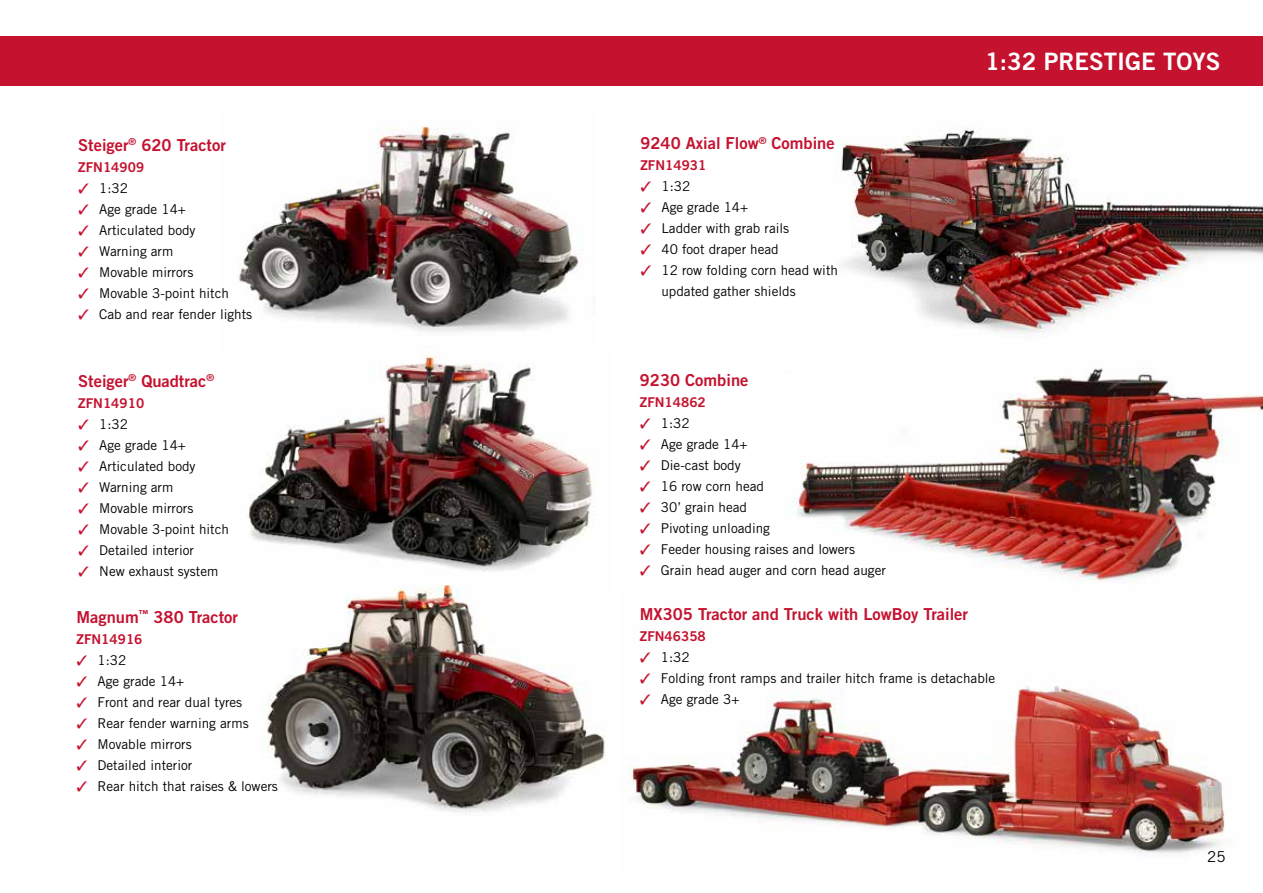
<style>
.page{position:relative;width:1263px;height:893px;background:#fff}
.page>*{position:absolute;margin:0;border:0;box-sizing:border-box;transform-origin:0 0}
.t1{font:24px "Trade Gothic LT Std Bd 2";color:#fff}
.t2{font:16.5px "Trade Gothic LT Std Bd 2";color:#c4122f}
.t3{font:15px "Trade Gothic";color:#000}
.t4{font:13.5px/21px "Trade Gothic LT Std";color:#000}
.t5{font:13.5px "Trade Gothic LT Std Bd 2";color:#c4122f}
.s1{color:#c4122f}
</style>
<div class="page">
<img style="left:627px;top:686px;width:598px;height:167px">
<div style="left:0;top:37px;width:1263px;height:49px;background:#c4122f"></div>
<img style="left:793px;top:368px;width:470px;height:215px">
<img style="left:841px;top:128px;width:422px;height:206px">
<img style="left:237px;top:126px;width:346px;height:221px">
<img style="left:267px;top:585px;width:339px;height:228px">
<img style="left:249px;top:347px;width:346px;height:225px">
<p class="t2" style="left:78px;top:134px;width:149px">Steiger<sup>®</sup> 620 Tractor</p>
<p class="t5" style="left:78px;top:158px;width:68px">ZFN14909</p>
<p class="t4" style="left:78px;top:177px;width:51px"><span class="s1">✓</span> 1:32</p>
<p class="t4" style="left:78px;top:198px;width:109px"><span class="s1">✓</span> Age grade 14+</p>
<p class="t4" style="left:78px;top:219px;width:119px"><span class="s1">✓</span> Articulated body</p>
<p class="t4" style="left:78px;top:240px;width:97px"><span class="s1">✓</span> Warning arm</p>
<p class="t4" style="left:78px;top:261px;width:117px"><span class="s1">✓</span> Movable mirrors</p>
<p class="t4" style="left:78px;top:282px;width:152px"><span class="s1">✓</span> Movable 3-point hitch</p>
<p class="t4" style="left:78px;top:303px;width:175px"><span class="s1">✓</span> Cab and rear fender lights</p>
<p class="t2" style="left:78px;top:370px;width:137px">Steiger<sup>®</sup> Quadtrac<sup>®</sup></p>
<p class="t5" style="left:78px;top:394px;width:68px">ZFN14910</p>
<p class="t4" style="left:78px;top:413px;width:51px"><span class="s1">✓</span> 1:32</p>
<p class="t4" style="left:78px;top:434px;width:109px"><span class="s1">✓</span> Age grade 14+</p>
<p class="t4" style="left:78px;top:455px;width:119px"><span class="s1">✓</span> Articulated body</p>
<p class="t4" style="left:78px;top:476px;width:97px"><span class="s1">✓</span> Warning arm</p>
<p class="t4" style="left:78px;top:497px;width:117px"><span class="s1">✓</span> Movable mirrors</p>
<p class="t4" style="left:78px;top:518px;width:152px"><span class="s1">✓</span> Movable 3-point hitch</p>
<p class="t4" style="left:78px;top:539px;width:117px"><span class="s1">✓</span> Detailed interior</p>
<p class="t4" style="left:78px;top:560px;width:142px"><span class="s1">✓</span> New exhaust system</p>
<p class="t2" style="left:77px;top:606px;width:163px">Magnum<sup>™</sup> 380 Tractor</p>
<p class="t5" style="left:77px;top:630px;width:68px">ZFN14916</p>
<p class="t4" style="left:77px;top:649px;width:51px"><span class="s1">✓</span> 1:32</p>
<p class="t4" style="left:77px;top:670px;width:109px"><span class="s1">✓</span> Age grade 14+</p>
<p class="t4" style="left:77px;top:691px;width:167px"><span class="s1">✓</span> Front and rear dual tyres</p>
<p class="t4" style="left:77px;top:712px;width:174px"><span class="s1">✓</span> Rear fender warning arms</p>
<p class="t4" style="left:77px;top:733px;width:117px"><span class="s1">✓</span> Movable mirrors</p>
<p class="t4" style="left:77px;top:754px;width:117px"><span class="s1">✓</span> Detailed interior</p>
<p class="t4" style="left:77px;top:775px;width:203px"><span class="s1">✓</span> Rear hitch that raises &amp; lowers</p>
<p class="t2" style="left:640px;top:133px;width:196px">9240 Axial Flow<sup>®</sup> Combine</p>
<p class="t5" style="left:640px;top:157px;width:68px">ZFN14931</p>
<p class="t4" style="left:640px;top:176px;width:51px"><span class="s1">✓</span> 1:32</p>
<p class="t4" style="left:640px;top:197px;width:109px"><span class="s1">✓</span> Age grade 14+</p>
<p class="t4" style="left:640px;top:218px;width:150px"><span class="s1">✓</span> Ladder with grab rails</p>
<p class="t4" style="left:640px;top:239px;width:140px"><span class="s1">✓</span> 40 foot draper head</p>
<p class="t4" style="left:661px;top:260px;width:178px;text-indent:-21px"><span class="s1">✓</span> 12 row folding corn head with updated gather shields</p>
<h1 class="t1" style="left:985px;top:47px;width:237px">1:32 PRESTIGE TOYS</h1>
<p class="t2" style="left:640px;top:370px;width:110px">9230 Combine</p>
<p class="t5" style="left:640px;top:394px;width:68px">ZFN14862</p>
<p class="t4" style="left:640px;top:413px;width:51px"><span class="s1">✓</span> 1:32</p>
<p class="t4" style="left:640px;top:434px;width:109px"><span class="s1">✓</span> Age grade 14+</p>
<p class="t4" style="left:640px;top:455px;width:102px"><span class="s1">✓</span> Die-cast body</p>
<p class="t4" style="left:640px;top:476px;width:126px"><span class="s1">✓</span> 16 row corn head</p>
<p class="t4" style="left:640px;top:497px;width:109px"><span class="s1">✓</span> 30’ grain head</p>
<p class="t4" style="left:640px;top:518px;width:132px"><span class="s1">✓</span> Pivoting unloading</p>
<p class="t4" style="left:640px;top:539px;width:217px"><span class="s1">✓</span> Feeder housing raises and lowers</p>
<p class="t4" style="left:640px;top:560px;width:248px"><span class="s1">✓</span> Grain head auger and corn head auger</p>
<p class="t2" style="left:640px;top:604px;width:330px">MX305 Tractor and Truck with LowBoy Trailer</p>
<p class="t5" style="left:640px;top:628px;width:68px">ZFN46358</p>
<p class="t4" style="left:640px;top:646px;width:51px"><span class="s1">✓</span> 1:32</p>
<p class="t4" style="left:640px;top:667px;width:357px"><span class="s1">✓</span> Folding front ramps and trailer hitch frame is detachable</p>
<p class="t4" style="left:640px;top:688px;width:101px"><span class="s1">✓</span> Age grade 3+</p>
<p class="t3" style="left:1207px;top:848px;width:20px">25</p>
</div>
